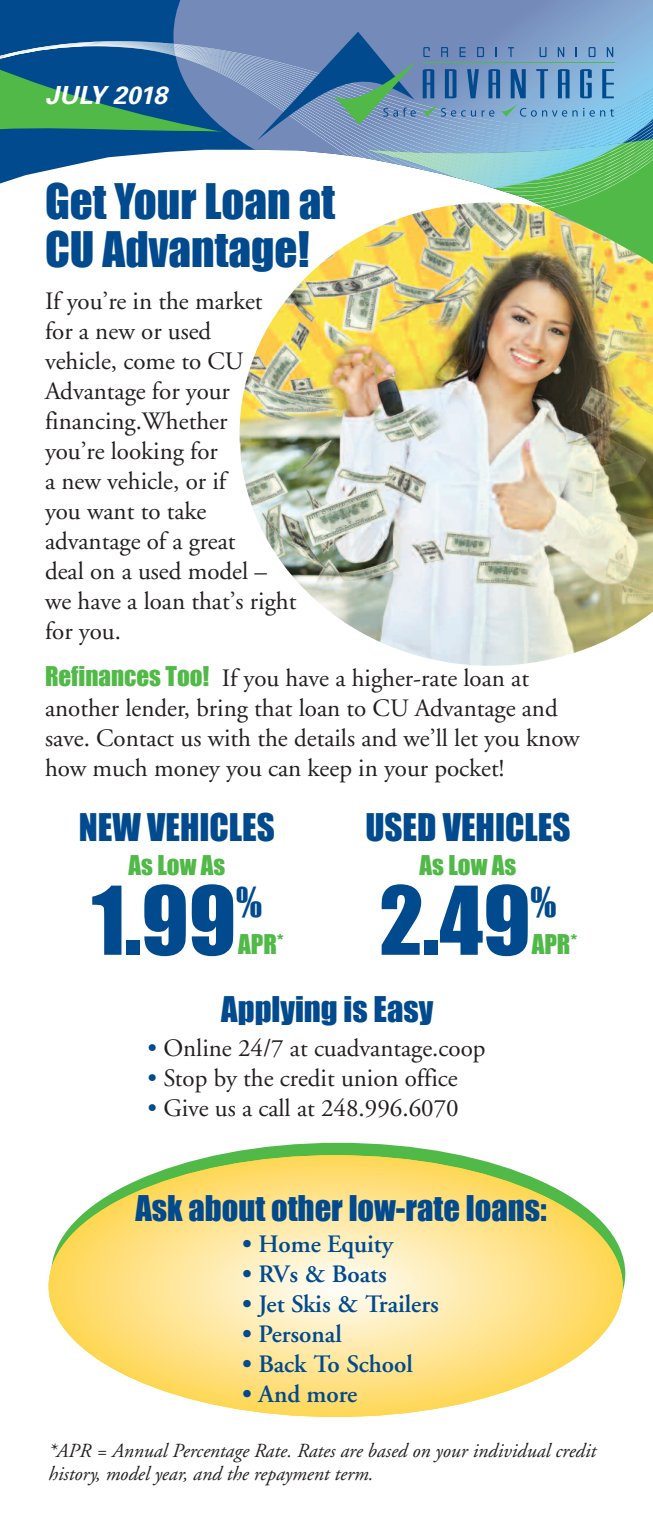
<style>
.page{position:relative;width:653px;height:1530px;background:#fff}
.page>*{position:absolute;margin:0;border:0;box-sizing:border-box;transform-origin:0 0}
.t1{font:87.5px "Impact";color:#004a8d}
.t2{font:45px/47.5px "Impact";color:#004a8d}
.t3{font:37.5px "Impact";color:#004a8d}
.t4{font:35px "Impact";color:#004a8d}
.t5{font:32.5px "Impact";color:#004a8d}
.t6{font:25px/30px "Adobe Garamond";color:#231f20}
.t7{font:600 25px "Adobe Garamond";color:#004a8d}
.t8{font:25px "Impact";color:#51b948}
.t9{font:italic 700 25px "Univers";letter-spacing:-.005em;color:#fff}
.t10{font:italic 20px/22.5px "Adobe Garamond";color:#231f20}
.s1{font-family:"Impact";color:#51b948}
.s2{color:#004a8d}
</style>
<div class="page">
<div style="left:51px;top:1143px;width:574px;height:262px;background:#51b948;border-radius:50%"></div>
<img style="left:239px;top:278px;width:413px;height:388px">
<svg style="left:0;top:0;width:652px;height:20px;fill:#748bba"></svg>
<svg style="left:0;top:20px;width:652px;height:108px"></svg>
<img style="left:174px;top:133px;width:478px;height:4px">
<img style="left:174px;top:129px;width:478px;height:4px">
<img style="left:174px;top:125px;width:478px;height:4px">
<img style="left:174px;top:44px;width:478px;height:81px">
<img style="left:0;top:139px;width:652px;height:139px">
<svg style="left:422px;top:69px;width:12px;height:29px"></svg>
<svg style="left:445px;top:69px;width:11px;height:29px"></svg>
<svg style="left:467px;top:69px;width:11px;height:29px"></svg>
<svg style="left:488px;top:69px;width:12px;height:29px"></svg>
<svg style="left:510px;top:69px;width:15px;height:29px"></svg>
<svg style="left:536px;top:69px;width:12px;height:29px"></svg>
<svg style="left:558px;top:69px;width:11px;height:29px"></svg>
<svg style="left:580px;top:69px;width:11px;height:29px"></svg>
<svg style="left:602px;top:69px;width:11px;height:29px"></svg>
<svg style="left:423px;top:47px;width:6px;height:10px"></svg>
<svg style="left:441px;top:47px;width:7px;height:10px"></svg>
<svg style="left:459px;top:47px;width:6px;height:10px"></svg>
<svg style="left:477px;top:47px;width:7px;height:10px"></svg>
<svg style="left:508px;top:47px;width:6px;height:10px"></svg>
<svg style="left:539px;top:47px;width:7px;height:10px"></svg>
<svg style="left:557px;top:47px;width:7px;height:10px"></svg>
<svg style="left:575px;top:47px;width:2px;height:10px"></svg>
<svg style="left:588px;top:47px;width:7px;height:10px"></svg>
<svg style="left:606px;top:47px;width:7px;height:10px"></svg>
<hr style="left:423px;top:62px;width:191px;height:1px;background:#51b948">
<svg style="left:257px;top:32px;width:159px;height:108px"></svg>
<svg style="left:422px;top:104px;width:43px;height:13px"></svg>
<svg style="left:471px;top:110px;width:23px;height:7px"></svg>
<svg style="left:501px;top:104px;width:25px;height:13px"></svg>
<svg style="left:530px;top:110px;width:6px;height:7px"></svg>
<svg style="left:542px;top:110px;width:35px;height:7px"></svg>
<svg style="left:583px;top:108px;width:11px;height:9px"></svg>
<svg style="left:600px;top:109px;width:13px;height:8px"></svg>
<svg style="left:49px;top:1155px;width:573px;height:262px"></svg>
<p class="t9" style="left:45px;top:86px;width:123px">JULY 2018</p>
<h2 class="t2" style="left:45px;top:177px;width:291px">Get Your Loan at<br>CU Advantage!</h2>
<p class="t6" style="left:45px;top:288px;width:253px">If you’re in the market for a new or used<br>vehicle, come to CU<br>Advantage for your financing.Whether<br>you’re looking for<br>a new vehicle, or if<br>you want to take advantage of a great<br>deal on a used model – we have a loan that’s right for you.</p>
<p class="t6" style="left:45px;top:665px;width:536px"><span class="s1">Refinances Too!</span> If you have a higher-rate loan at another lender, bring that loan to CU Advantage and save. Contact us with the details and we’ll let you know how much money you can keep in your pocket!</p>
<h3 class="t4" style="left:79px;top:806px;width:197px">NEW VEHICLES</h3>
<p class="t8" style="left:128px;top:850px;width:98px">As Low As</p>
<h1 class="t1" style="left:92px;top:867px;width:146px">1.99</h1>
<h3 class="t3" style="left:236px;top:879px;width:27px">%</h3>
<h3 class="t4" style="left:365px;top:806px;width:207px">USED VEHICLES</h3>
<p class="t8" style="left:419px;top:850px;width:98px">As Low As</p>
<h1 class="t1" style="left:379px;top:867px;width:153px">2.49</h1>
<h3 class="t3" style="left:530px;top:879px;width:27px">%</h3>
<p class="t8" style="left:238px;top:928px;width:47px">APR*</p>
<p class="t8" style="left:531px;top:928px;width:47px">APR*</p>
<h3 class="t5" style="left:221px;top:989px;width:213px">Applying is Easy</h3>
<p class="t6" style="left:147px;top:1035px;width:339px"><span class="s2">•</span> Online 24/7 at cuadvantage.coop</p>
<p class="t6" style="left:147px;top:1065px;width:312px"><span class="s2">•</span> Stop by the credit union office</p>
<p class="t6" style="left:147px;top:1095px;width:313px"><span class="s2">•</span> Give us a call at 248.996.6070</p>
<h3 class="t5" style="left:135px;top:1188px;width:412px">Ask about other low-rate loans:</h3>
<p class="t7" style="left:242px;top:1234px;width:152px">• Home Equity</p>
<p class="t7" style="left:242px;top:1264px;width:146px">• RVs &amp; Boats</p>
<p class="t7" style="left:242px;top:1294px;width:198px">• Jet Skis &amp; Trailers</p>
<p class="t7" style="left:242px;top:1324px;width:101px">• Personal</p>
<p class="t7" style="left:242px;top:1354px;width:172px">• Back To School</p>
<p class="t7" style="left:242px;top:1384px;width:117px">• And more</p>
<p class="t10" style="left:49px;top:1442px;width:549px">*APR = Annual Percentage Rate. Rates are based on your individual credit history, model year, and the repayment term.</p>
</div>
